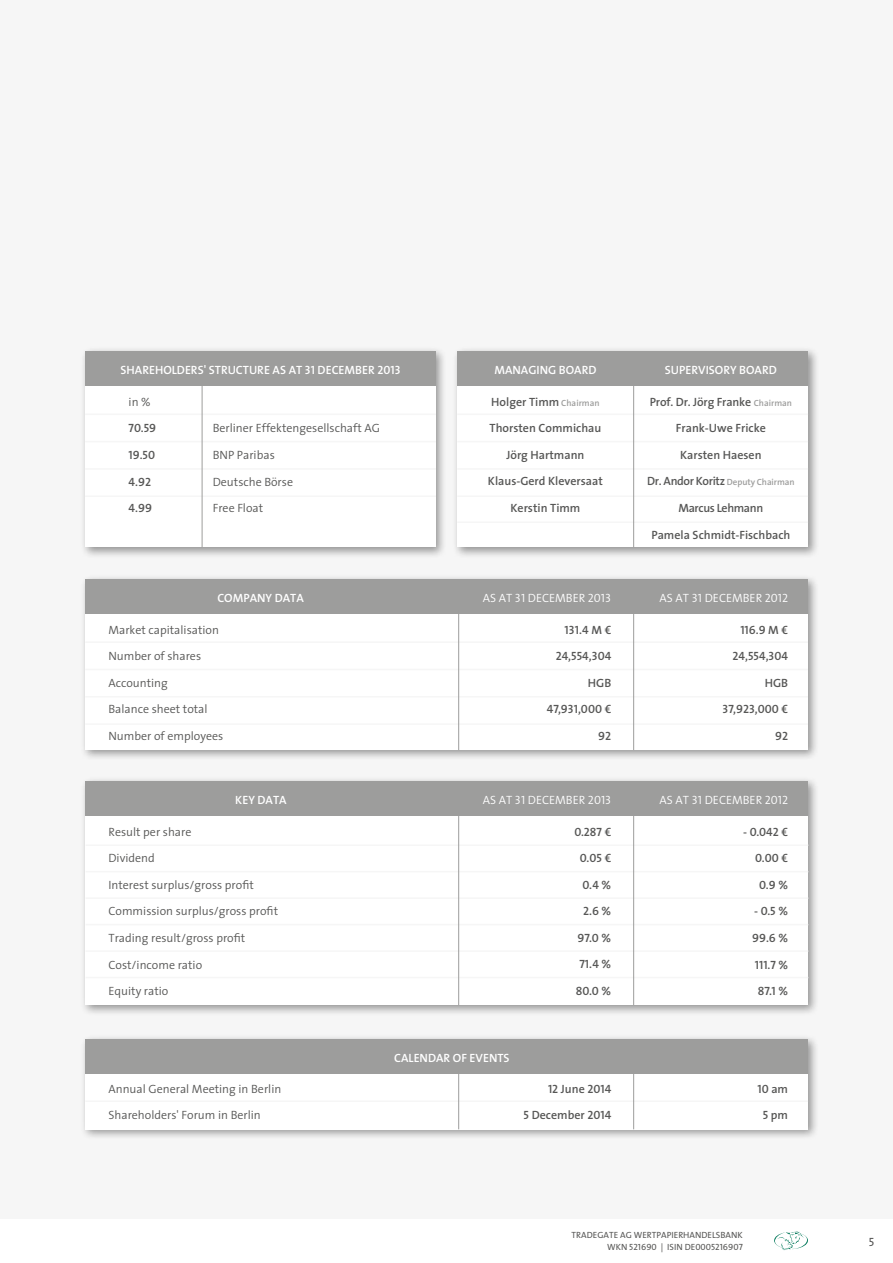
<style>
.page{position:relative;width:893px;height:1263px;background:#fff}
.page>*{position:absolute;margin:0;border:0;box-sizing:border-box;transform-origin:0 0}
.t1{font:300 12px "The Sans";color:#575756}
.t2{font:600 12px "The Sans";color:#575756}
.t3{font:12px "The Sans Semi Bold Caps";color:#575756}
.t4{font:600 12px "The Sans";color:#fff}
.t5{font:300 12px "The Sans";color:#fff}
.t6{font:600 12px "The Sans";letter-spacing:-.03em;color:#575756}
.t7{font:12px "The Sans Caps";color:#575756}
.t8{font:9px "The Sans";color:#575756}
.t9{font:9px "The Sans Caps";color:#575756}
.s1{font-family:"The Sans Semi Bold Caps";font-weight:400}
.s2{font-size:9px;color:#9d9d9c}
.s3{font-family:"The Sans Semi Light Caps";font-weight:400}
.s4{font-family:"The Sans";font-weight:600}
.s5{font-family:"The Sans"}
</style>
<div class="page">
<svg style="left:774px;top:1231px;width:34px;height:19px"></svg>
<div style="left:0;top:0;width:893px;height:1218px;background:#f6f6f6"></div>
<div style="left:80px;top:346px;width:367px;height:212px;background:#000;opacity:.4"></div>
<div style="left:85px;top:351px;width:351px;height:196px;background:#fff"></div>
<div style="left:452px;top:346px;width:367px;height:212px;background:#000;opacity:.4"></div>
<div style="left:457px;top:351px;width:351px;height:196px;background:#fff"></div>
<hr style="left:85px;top:413px;width:351px;height:2px;background:#f6f6f6">
<hr style="left:457px;top:413px;width:351px;height:2px;background:#f6f6f6">
<hr style="left:85px;top:441px;width:351px;height:1px;background:#f6f6f6">
<hr style="left:457px;top:441px;width:351px;height:1px;background:#f6f6f6">
<hr style="left:85px;top:468px;width:351px;height:2px;background:#f6f6f6">
<hr style="left:457px;top:468px;width:351px;height:2px;background:#f6f6f6">
<hr style="left:85px;top:495px;width:351px;height:2px;background:#f6f6f6">
<hr style="left:457px;top:495px;width:351px;height:2px;background:#f6f6f6">
<hr style="left:457px;top:521px;width:351px;height:2px;background:#f6f6f6">
<div style="left:80px;top:574px;width:739px;height:187px;background:#000;opacity:.4"></div>
<div style="left:85px;top:579px;width:723px;height:171px;background:#fff"></div>
<hr style="left:85px;top:641px;width:723px;height:2px;background:#f6f6f6">
<hr style="left:85px;top:669px;width:723px;height:1px;background:#f6f6f6">
<hr style="left:85px;top:696px;width:723px;height:1px;background:#f6f6f6">
<hr style="left:85px;top:723px;width:723px;height:2px;background:#f6f6f6">
<hr style="left:458px;top:579px;width:1px;height:171px;background:#9d9d9c">
<hr style="left:633px;top:579px;width:1px;height:171px;background:#9d9d9c">
<div style="left:80px;top:776px;width:740px;height:240px;background:#000;opacity:.4"></div>
<div style="left:86px;top:781px;width:722px;height:224px;background:#fff"></div>
<hr style="left:86px;top:844px;width:722px;height:2px;background:#f6f6f6">
<hr style="left:86px;top:871px;width:722px;height:1px;background:#f6f6f6">
<hr style="left:86px;top:897px;width:722px;height:2px;background:#f6f6f6">
<hr style="left:86px;top:924px;width:722px;height:1px;background:#f6f6f6">
<hr style="left:86px;top:950px;width:722px;height:2px;background:#f6f6f6">
<hr style="left:86px;top:977px;width:722px;height:1px;background:#f6f6f6">
<hr style="left:458px;top:781px;width:1px;height:224px;background:#9d9d9c">
<hr style="left:633px;top:781px;width:1px;height:224px;background:#9d9d9c">
<div style="left:80px;top:1034px;width:739px;height:106px;background:#000;opacity:.4"></div>
<div style="left:85px;top:1039px;width:723px;height:90px;background:#fff"></div>
<hr style="left:85px;top:1100px;width:723px;height:2px;background:#f6f6f6">
<hr style="left:458px;top:1073px;width:1px;height:56px;background:#9d9d9c">
<hr style="left:633px;top:1073px;width:1px;height:56px;background:#9d9d9c">
<hr style="left:633px;top:359px;width:1px;height:188px;background:#9d9d9c">
<hr style="left:202px;top:385px;width:1px;height:162px;background:#9d9d9c">
<div style="left:85px;top:351px;width:351px;height:34px;background:#9d9d9c"></div>
<div style="left:457px;top:351px;width:351px;height:34px;background:#9d9d9c"></div>
<div style="left:85px;top:579px;width:723px;height:34px;background:#9d9d9c"></div>
<div style="left:86px;top:781px;width:722px;height:34px;background:#9d9d9c"></div>
<div style="left:85px;top:1039px;width:723px;height:34px;background:#9d9d9c"></div>
<p class="t4" style="left:121px;top:360px;width:281px">SHAREHOLDERS' STRUCTURE AS AT <span class="s1">31</span> DECEMBER <span class="s1">2013</span></p>
<p class="t4" style="left:494px;top:360px;width:104px">MANAGING BOARD</p>
<p class="t4" style="left:665px;top:360px;width:113px">SUPERVISORY BOARD</p>
<p class="t1" style="left:129px;top:392px;width:24px">in %</p>
<p class="t3" style="left:129px;top:418px;width:29px">70.59</p>
<p class="t3" style="left:129px;top:445px;width:28px">19.50</p>
<p class="t3" style="left:129px;top:471px;width:24px">4.92</p>
<p class="t3" style="left:129px;top:498px;width:25px">4.99</p>
<p class="t1" style="left:213px;top:418px;width:169px">Berliner Effektengesellschaft AG</p>
<p class="t1" style="left:213px;top:445px;width:64px">BNP Paribas</p>
<p class="t1" style="left:213px;top:471px;width:82px">Deutsche Börse</p>
<p class="t1" style="left:213px;top:498px;width:52px">Free Float</p>
<p class="t2" style="left:491px;top:392px;width:110px">Holger Timm <span class="s2">Chairman</span></p>
<p class="t2" style="left:490px;top:418px;width:113px">Thorsten Commichau</p>
<p class="t2" style="left:506px;top:445px;width:79px">Jörg Hartmann</p>
<p class="t2" style="left:488px;top:471px;width:117px">Klaus-Gerd Kleversaat</p>
<p class="t2" style="left:510px;top:498px;width:71px">Kerstin Timm</p>
<p class="t2" style="left:650px;top:392px;width:144px">Prof. Dr. Jörg Franke <span class="s2">Chairman</span></p>
<p class="t2" style="left:676px;top:418px;width:92px">Frank-Uwe Fricke</p>
<p class="t2" style="left:680px;top:445px;width:83px">Karsten Haesen</p>
<p class="t6" style="left:647px;top:471px;width:149px">Dr. Andor Koritz <span class="s2">Deputy Chairman</span></p>
<p class="t6" style="left:678px;top:498px;width:86px">Marcus Lehmann</p>
<p class="t2" style="left:651px;top:524px;width:140px">Pamela Schmidt-Fischbach</p>
<p class="t4" style="left:217px;top:588px;width:88px">COMPANY DATA</p>
<p class="t5" style="left:483px;top:588px;width:130px">AS AT <span class="s3">31</span> DECEMBER <span class="s3">2013</span></p>
<p class="t5" style="left:660px;top:588px;width:130px">AS AT <span class="s3">31</span> DECEMBER <span class="s3">2012</span></p>
<p class="t1" style="left:108px;top:620px;width:112px">Market capitalisation</p>
<p class="t1" style="left:108px;top:646px;width:94px">Number of shares</p>
<p class="t1" style="left:108px;top:673px;width:61px">Accounting</p>
<p class="t1" style="left:108px;top:699px;width:101px">Balance sheet total</p>
<p class="t1" style="left:108px;top:726px;width:116px">Number of employees</p>
<p class="t3" style="left:565px;top:620px;width:48px">131.4 <span class="s4">M €</span></p>
<p class="t3" style="left:556px;top:646px;width:57px">24,554,304</p>
<p class="t2" style="left:588px;top:673px;width:25px">HGB</p>
<p class="t3" style="left:547px;top:699px;width:66px">47,931,000 <span class="s4">€</span></p>
<p class="t3" style="left:598px;top:726px;width:14px">92</p>
<p class="t3" style="left:740px;top:620px;width:49px">116.9 <span class="s4">M €</span></p>
<p class="t3" style="left:732px;top:646px;width:57px">24,554,304</p>
<p class="t2" style="left:765px;top:673px;width:25px">HGB</p>
<p class="t3" style="left:723px;top:699px;width:67px">37,923,000 <span class="s4">€</span></p>
<p class="t3" style="left:775px;top:726px;width:14px">92</p>
<p class="t4" style="left:235px;top:790px;width:53px">KEY DATA</p>
<p class="t5" style="left:483px;top:790px;width:130px">AS AT <span class="s3">31</span> DECEMBER <span class="s3">2013</span></p>
<p class="t5" style="left:660px;top:790px;width:130px">AS AT <span class="s3">31</span> DECEMBER <span class="s3">2012</span></p>
<p class="t1" style="left:108px;top:822px;width:85px">Result per share</p>
<p class="t1" style="left:108px;top:848px;width:48px">Dividend</p>
<p class="t1" style="left:108px;top:875px;width:147px">Interest surplus/gross profit</p>
<p class="t1" style="left:108px;top:901px;width:171px">Commission surplus/gross profit</p>
<p class="t1" style="left:108px;top:928px;width:138px">Trading result/gross profit</p>
<p class="t1" style="left:108px;top:954px;width:95px">Cost/income ratio</p>
<p class="t1" style="left:108px;top:981px;width:61px">Equity ratio</p>
<p class="t1" style="left:108px;top:1079px;width:174px">Annual General Meeting in Berlin</p>
<p class="t1" style="left:108px;top:1105px;width:154px">Shareholders' Forum in Berlin</p>
<p class="t3" style="left:574px;top:822px;width:38px">0.287 <span class="s4">€</span></p>
<p class="t3" style="left:580px;top:848px;width:33px">0.05 <span class="s4">€</span></p>
<p class="t3" style="left:582px;top:875px;width:30px">0.4 <span class="s4">%</span></p>
<p class="t3" style="left:583px;top:901px;width:30px">2.6 <span class="s4">%</span></p>
<p class="t3" style="left:578px;top:928px;width:35px">97.0 <span class="s4">%</span></p>
<p class="t3" style="left:579px;top:954px;width:33px">71.4 <span class="s4">%</span></p>
<p class="t3" style="left:576px;top:981px;width:37px">80.0 <span class="s4">%</span></p>
<p class="t4" style="left:394px;top:1048px;width:117px">CALENDAR OF EVENTS</p>
<p class="t3" style="left:548px;top:1079px;width:65px">12 <span class="s4">June</span> 2014</p>
<p class="t2" style="left:524px;top:1105px;width:89px"><span class="s1">5</span> December <span class="s1">2014</span></p>
<p class="t3" style="left:743px;top:822px;width:47px">- 0.042 <span class="s4">€</span></p>
<p class="t3" style="left:755px;top:848px;width:34px">0.00 <span class="s4">€</span></p>
<p class="t3" style="left:759px;top:875px;width:30px">0.9 <span class="s4">%</span></p>
<p class="t3" style="left:754px;top:901px;width:35px">- 0.5 <span class="s4">%</span></p>
<p class="t3" style="left:752px;top:928px;width:37px">99.6 <span class="s4">%</span></p>
<p class="t3" style="left:755px;top:954px;width:35px">111.7 <span class="s4">%</span></p>
<p class="t3" style="left:758px;top:981px;width:32px">87.1 <span class="s4">%</span></p>
<p class="t3" style="left:757px;top:1079px;width:32px">10 <span class="s4">am</span></p>
<p class="t2" style="left:763px;top:1105px;width:27px"><span class="s1">5</span> pm</p>
<p class="t8" style="left:572px;top:1227px;width:173px">TRADEGATE AG WERTPAPIERHANDELSBANK</p>
<p class="t9" style="left:607px;top:1239px;width:137px"><span class="s5">WKN</span> 521690 <span class="s5">| ISIN DE</span>0005216907</p>
<p class="t7" style="left:869px;top:1232px;width:7px">5</p>
</div>
